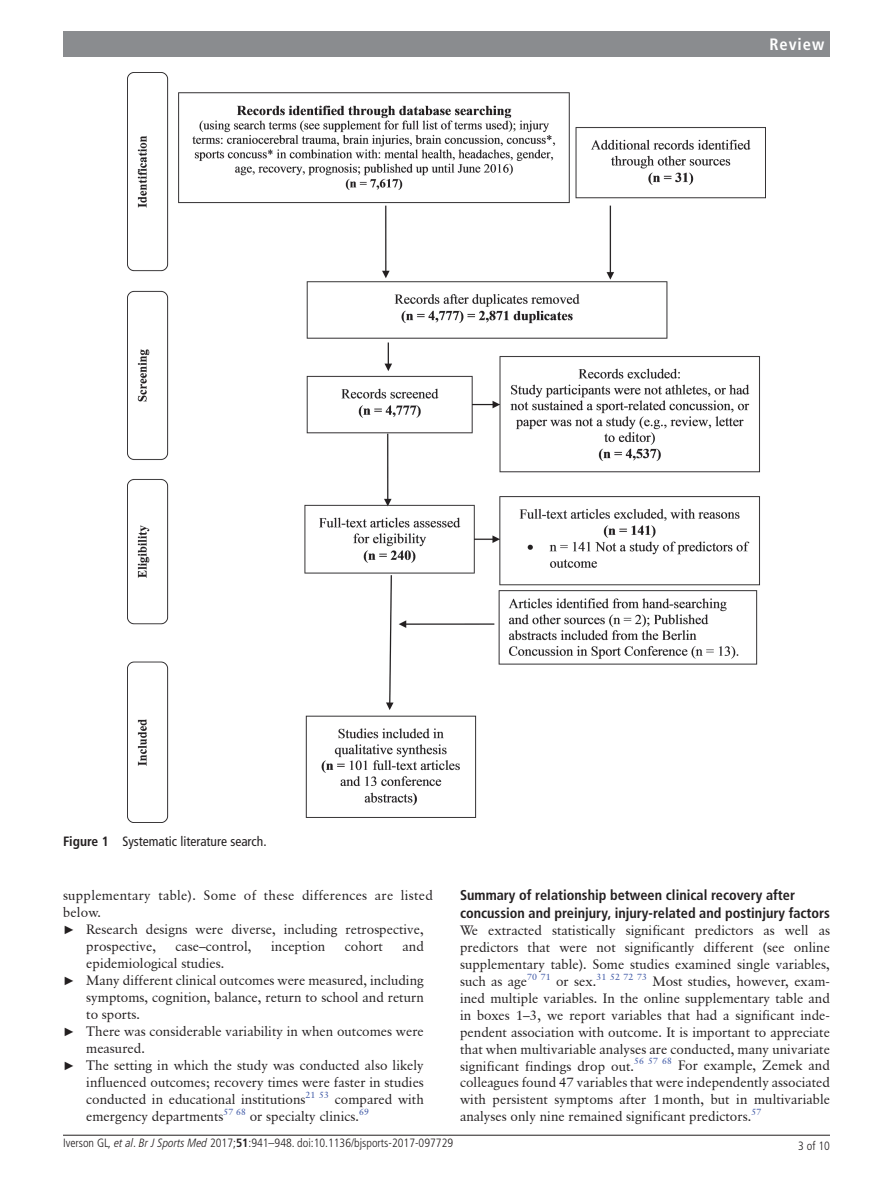
<style>
.page{position:relative;width:893px;height:1191px;background:#fff}
.page>*{position:absolute;margin:0;border:0;box-sizing:border-box;transform-origin:0 0}
.t1{font:700 condensed 16.5px "Frutiger LT Pro";letter-spacing:.055em;color:#fff}
.t2{font:700 condensed 14.25px/17.7px "Frutiger LT Pro";color:#231f20}
.t3{font:13.5px/17px "Classical Garamond BT";color:#231f20;text-align:justify}
.t4{font:13.5px "Classical Garamond BT";letter-spacing:.02em;color:#231f20}
.t5{font:condensed 13.5px "Frutiger LT Pro";color:#231f20}
.t6{font:300 condensed 12px "Frutiger LT Pro";color:#231f20}
.t7{font:9px "Classical Garamond BT";color:#3853a3}
.s1{font-weight:700}
.s2{font-family:"Arial";font-size:12px}
.s3{font-style:italic}
</style>
<div class="page">
<hr style="left:63px;top:1134px;width:767px;height:1px;background:#231f20">
<div style="left:63px;top:31px;width:767px;height:25px;background:#8a8c8f"></div>
<img style="left:128px;top:72px;width:637px;height:750px">
<p class="t1" style="left:769px;top:34px;width:56px">Review</p>
<p class="t5" style="left:63px;top:833px;width:205px"><span class="s1">Figure 1</span> Systematic literature search.</p>
<p class="t4" style="left:63px;top:886px;width:371px">supplementary table). Some of these differences are listed</p>
<p class="t3" style="left:63px;top:903px;width:40px">below.</p>
<p class="t3" style="left:63px;top:920px;width:362px"><span class="s2">►</span> Research designs were diverse, including retrospective,</p>
<p class="t3" style="left:86px;top:937px;width:71px">prospective,</p>
<p class="t3" style="left:176px;top:937px;width:78px">case–control,</p>
<p class="t3" style="left:271px;top:937px;width:56px">inception</p>
<p class="t3" style="left:345px;top:937px;width:40px">cohort</p>
<p class="t3" style="left:403px;top:937px;width:23px">and</p>
<p class="t3" style="left:86px;top:954px;width:140px">epidemiological studies.</p>
<p class="t3" style="left:63px;top:971px;width:362px"><span class="s2">►</span> Many different clinical outcomes were measured, including</p>
<p class="t3" style="left:86px;top:988px;width:339px">symptoms, cognition, balance, return to school and return</p>
<p class="t3" style="left:86px;top:1005px;width:56px">to sports.</p>
<p class="t3" style="left:63px;top:1022px;width:362px"><span class="s2">►</span> There was considerable variability in when outcomes were</p>
<p class="t3" style="left:86px;top:1039px;width:60px">measured.</p>
<p class="t3" style="left:63px;top:1056px;width:362px"><span class="s2">►</span> The setting in which the study was conducted also likely</p>
<p class="t3" style="left:86px;top:1073px;width:339px">influenced outcomes; recovery times were faster in studies</p>
<p class="t3" style="left:86px;top:1091px;width:339px">conducted in educational institutions<sup>21</sup> <sup>53</sup> compared with</p>
<p class="t3" style="left:86px;top:1108px;width:284px">emergency departments<sup>57</sup> <sup>68</sup> or specialty clinics.<sup>69</sup></p>
<p class="t2" style="left:460px;top:886px;width:371px">Summary of relationship between clinical recovery after concussion and preinjury, injury-related and postinjury factors</p>
<p class="t3" style="left:460px;top:921px;width:371px">We extracted statistically significant predictors as well as predictors that were not significantly different (see online supplementary table). Some studies examined single variables, such as age</p>
<p class="t7" style="left:527px;top:971px;width:25px">70 71</p>
<p class="t7" style="left:597px;top:971px;width:52px">31 52 72 73</p>
<p class="t3" style="left:460px;top:972px;width:371px;text-indent:192px">Most studies, however, exam&shy;ined multiple variables. In the online supplementary table and in boxes 1–3, we report variables that had a significant inde&shy;pendent association with outcome. It is important to appreciate that when multivariable analyses are conducted, many univariate significant findings drop out.</p>
<p class="t3" style="left:556px;top:972px;width:42px">or sex.</p>
<p class="t7" style="left:634px;top:1055px;width:39px">56 57 68</p>
<p class="t3" style="left:460px;top:1057px;width:371px;text-indent:218px">For example, Zemek and colleagues found 47 variables that were independently associated with persistent symptoms after 1month, but in multivariable analyses only nine remained significant predictors.</p>
<p class="t7" style="left:751px;top:1106px;width:11px">57</p>
<p class="t6" style="left:63px;top:1136px;width:392px">Iverson GL<span class="s3">, et al</span>. <span class="s3">Br J Sports Med</span> 2017;<span class="s1">51</span>:941–948. doi:10.1136/bjsports-2017-097729</p>
<p class="t6" style="left:798px;top:1138px;width:33px">3 of 10</p>
</div>
